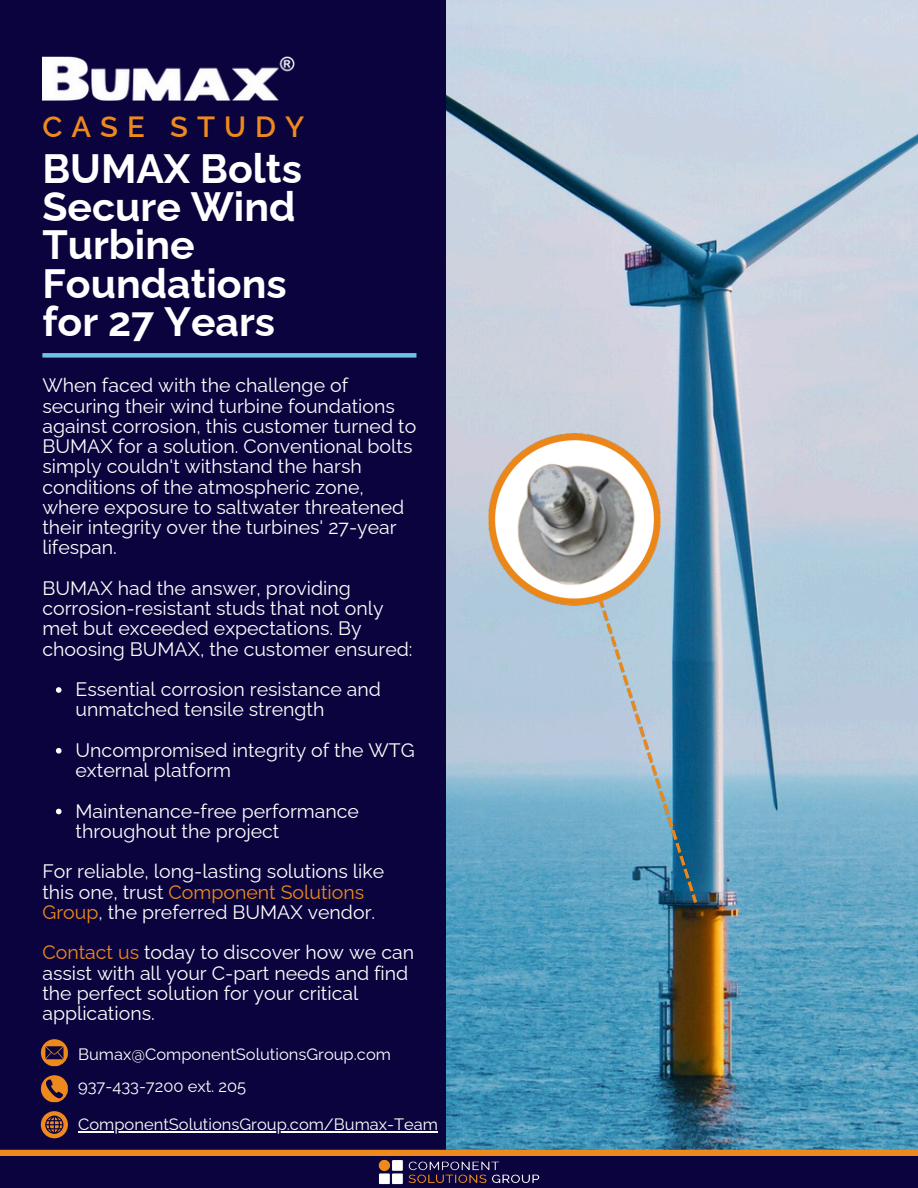
<style>
.page{position:relative;width:918px;height:1188px;background:#0b033d}
.page>*{position:absolute;margin:0;border:0;box-sizing:border-box;transform-origin:0 0}
.t1{font:700 40.95px/38.2px "Raleway";color:#fff}
.t2{font:600 29.25px "Raleway";letter-spacing:.31em;color:#ee8a1d}
.t3{font:19.5px/20.2px "Raleway";color:#fff}
.t4{font:16.5px "Raleway";color:#fff}
.s1{color:#ee8a1d}
</style>
<div class="page">
<img style="left:447px;top:0;width:471px;height:1150px">
<img style="left:471px;top:416px;width:233px;height:494px">
<img style="left:504px;top:456px;width:145px;height:138px">
<img style="left:42px;top:56px;width:252px;height:44px">
<svg style="left:41px;top:1111px;width:27px;height:27px"></svg>
<svg style="left:41px;top:1039px;width:27px;height:27px"></svg>
<svg style="left:41px;top:1075px;width:27px;height:27px"></svg>
<div style="left:0;top:1150px;width:918px;height:6px;background:#ee8a1d"></div>
<div style="left:42px;top:353px;width:374px;height:5px;background:#6bc4e8"></div>
<hr style="left:78px;top:1131px;width:360px;height:1px;background:#fff">
<svg style="left:56px;top:687px;width:6px;height:6px"></svg>
<svg style="left:56px;top:748px;width:6px;height:6px"></svg>
<svg style="left:56px;top:809px;width:6px;height:5px"></svg>
<img style="left:378px;top:1159px;width:162px;height:26px">
<h3 class="t2" style="left:42px;top:109px;width:263px">CASE STUDY</h3>
<h1 class="t1" style="left:42px;top:149px;width:261px">BUMAX Bolts<br>Secure Wind<br>Turbine<br>Foundations for 27 Years</h1>
<p class="t3" style="left:42px;top:375px;width:375px">When faced with the challenge of securing their wind turbine foundations against corrosion, this customer turned to BUMAX for a solution. Conventional bolts simply couldn't withstand the harsh conditions of the atmospheric zone, where exposure to saltwater threatened their integrity over the turbines' 27-year lifespan.</p>
<p class="t3" style="left:42px;top:578px;width:372px">BUMAX had the answer, providing corrosion-resistant studs that not only met but exceeded expectations. By choosing BUMAX, the customer ensured:</p>
<p class="t3" style="left:76px;top:679px;width:307px">Essential corrosion resistance and unmatched tensile strength</p>
<h3 class="t3" style="left:76px;top:740px;width:341px">Uncompromised integrity of the WTG external platform</h3>
<h3 class="t3" style="left:76px;top:801px;width:285px">Maintenance-free performance throughout the project</h3>
<p class="t3" style="left:42px;top:861px;width:343px">For reliable, long-lasting solutions like this one, trust <span class="s1">Component Solutions<br>Group</span>, the preferred BUMAX vendor.</p>
<p class="t3" style="left:42px;top:942px;width:373px"><span class="s1">Contact us</span> today to discover how we can assist with all your C-part needs and find the perfect solution for your critical applications.</p>
<h2 class="t4" style="left:78px;top:1045px;width:314px">Bumax@ComponentSolutionsGroup.com</h2>
<p class="t4" style="left:78px;top:1077px;width:170px">937-433-7200 ext. 205</p>
<h3 class="t4" style="left:78px;top:1115px;width:361px">ComponentSolutionsGroup.com/Bumax-Team</h3>
</div>
